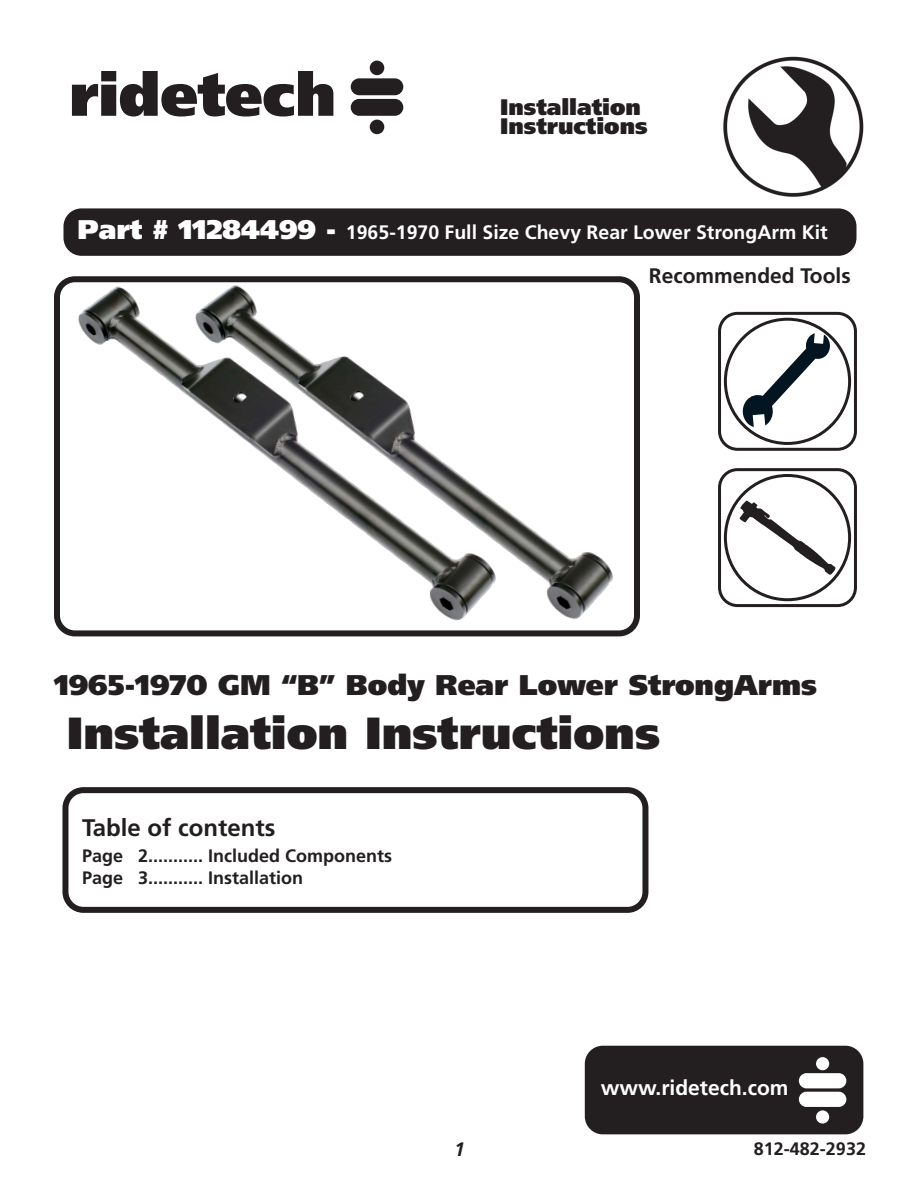
<style>
.page{position:relative;width:918px;height:1188px;background:#fff}
.page>*{position:absolute;margin:0;border:0;box-sizing:border-box;transform-origin:0 0}
.t1{font:900 45px "Frutiger LT Pro";color:#231f20}
.t2{font:900 28.5px "Frutiger LT Pro";color:#231f20}
.t3{font:700 24px "Frutiger LT Pro";color:#231f20}
.t4{font:900 22.5px/19.5px "Frutiger LT Pro";color:#231f20}
.t5{font:700 21px "Frutiger LT Pro";color:#231f20}
.t6{font:700 21px "Frutiger LT Pro";color:#fff}
.t7{font:700 19.5px "Frutiger LT Pro";color:#fff}
.t8{font:italic 700 19.5px "Frutiger LT Pro";color:#231f20}
.t9{font:700 18px/21.6px "Frutiger LT Pro";color:#231f20}
.s1{font-weight:900;font-size:27px}
</style>
<div class="page">
<img style="left:723px;top:56px;width:141px;height:141px">
<svg style="left:72px;top:71px;width:261px;height:46px"></svg>
<div style="left:351px;top:78px;width:52px;height:17px;background:#231f20;border-radius:8px"></div>
<div style="left:351px;top:99px;width:52px;height:17px;background:#231f20;border-radius:8px"></div>
<div style="left:370px;top:61px;width:14px;height:14px;background:#231f20;border-radius:50%"></div>
<div style="left:370px;top:120px;width:14px;height:14px;background:#231f20;border-radius:50%"></div>
<div style="left:718px;top:468px;width:139px;height:139px;border:3px solid #231f20;border-radius:18px"></div>
<svg style="left:740px;top:501px;width:96px;height:74px"></svg>
<div style="left:724px;top:474px;width:127px;height:127px;border:3px solid #231f20;border-radius:50%"></div>
<div style="left:585px;top:1046px;width:278px;height:88px;background:#231f20;border-radius:18px"></div>
<div style="left:799px;top:1073px;width:47px;height:15px;background:#fff;border-radius:8px"></div>
<div style="left:799px;top:1092px;width:47px;height:15px;background:#fff;border-radius:8px"></div>
<div style="left:816px;top:1057px;width:13px;height:13px;background:#fff;border-radius:50%"></div>
<div style="left:816px;top:1110px;width:13px;height:14px;background:#fff;border-radius:50%"></div>
<div style="left:718px;top:312px;width:139px;height:139px;border:3px solid #231f20;border-radius:18px"></div>
<div style="left:724px;top:318px;width:127px;height:127px;border:3px solid #231f20;border-radius:50%"></div>
<svg style="left:741px;top:333px;width:90px;height:94px"></svg>
<div style="left:63px;top:208px;width:794px;height:48px;background:#231f20;border-radius:18px"></div>
<div style="left:54px;top:276px;width:586px;height:360px;border:6px solid #231f20;border-radius:18px"></div>
<div style="left:62px;top:787px;width:586px;height:126px;border:6px solid #231f20;border-radius:18px"></div>
<img style="left:517px;top:276px;width:117px;height:355px">
<img style="left:59px;top:276px;width:458px;height:357px">
<p class="t4" style="left:500px;top:97px;width:149px">Installation<br>Instructions</p>
<p class="t7" style="left:77px;top:221px;width:752px"><span class="s1">Part # 11284499 -</span> 1965-1970 Full Size Chevy Rear Lower StrongArm Kit</p>
<p class="t5" style="left:649px;top:263px;width:203px">Recommended Tools</p>
<h2 class="t2" style="left:54px;top:667px;width:765px">1965-1970 GM “B” Body Rear Lower StrongArms</h2>
<h1 class="t1" style="left:67px;top:705px;width:595px">Installation Instructions</h1>
<h3 class="t3" style="left:82px;top:813px;width:195px">Table of contents</h3>
<p class="t9" style="left:82px;top:845px;width:312px">Page 2........... Included Components<br>Page 3........... Installation</p>
<p class="t6" style="left:601px;top:1075px;width:189px">www.ridetech.com</p>
<p class="t8" style="left:454px;top:1138px;width:12px">1</p>
<p class="t9" style="left:754px;top:1138px;width:114px">812-482-2932</p>
</div>
